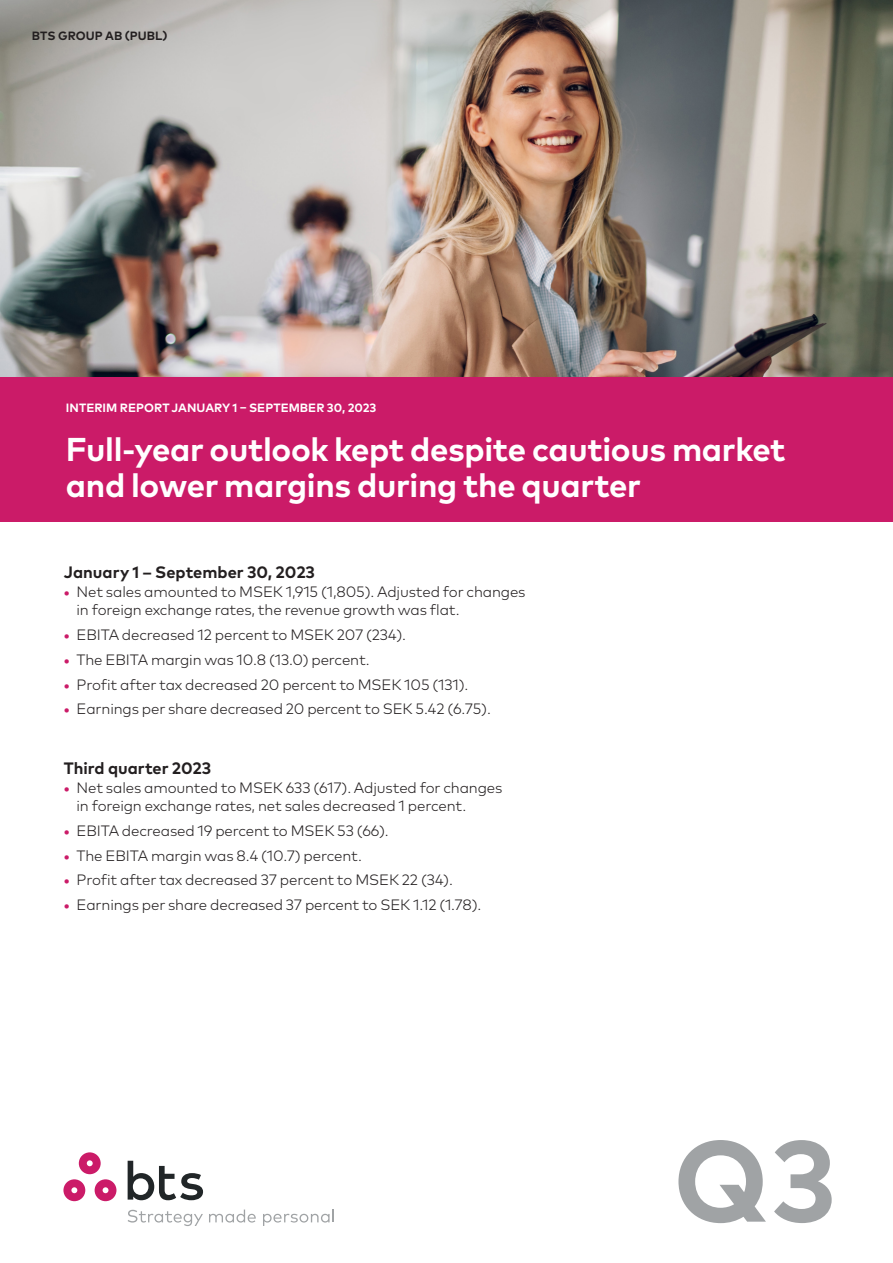
<style>
.page{position:relative;width:893px;height:1263px;background:#fff}
.page>*{position:absolute;margin:0;border:0;box-sizing:border-box;transform-origin:0 0}
.Över_rubrik{font:700 114.45px "Mark OT";color:#a0a3a5}
.Över_rubrik-2{font:700 33px/36px "Mark OT";letter-spacing:-.01em;color:#fff}
.Mellanrubrik{font:700 16.5px "Mark OT";color:#231f20}
.t1{font:300 15px/18.5px "Mark OT";letter-spacing:-.01em;color:#231f20}
.Över_rubrik-3{font:700 12px "Mark OT";letter-spacing:.005em;color:#fff}
.Över_rubrik-4{font:700 12px "Mark OT";letter-spacing:.005em;color:#231f20}
.s1{font-weight:700;font-size:13.5px;color:#cb1b68}
</style>
<div class="page">
<img style="left:0;top:0;width:893px;height:377px">
<svg style="left:128px;top:1161px;width:75px;height:39px"></svg>
<svg style="left:63px;top:1152px;width:53px;height:49px"></svg>
<svg style="left:128px;top:1210px;width:75px;height:16px"></svg>
<svg style="left:209px;top:1209px;width:47px;height:13px"></svg>
<svg style="left:263px;top:1209px;width:71px;height:17px"></svg>
<div style="left:0;top:377px;width:893px;height:145px;background:#cb1b68"></div>
<p class="Över_rubrik-4" style="left:32px;top:28px;width:137px">BTS GROUP AB (PUBL)</p>
<p class="Över_rubrik-3" style="left:66px;top:400px;width:312px">INTERIM REPORT JANUARY 1 – SEPTEMBER 30, 2023</p>
<p class="Över_rubrik-2" style="left:66px;top:430px;width:721px">Full-year outlook kept despite cautious market and lower margins during the quarter</p>
<p class="Mellanrubrik" style="left:64px;top:562px;width:253px">January 1 – September 30, 2023</p>
<p class="t1" style="left:77px;top:582px;width:451px;text-indent:-13px"><span class="s1">•</span> Net sales amounted to MSEK 1,915 (1,805). Adjusted for changes in foreign exchange rates, the revenue growth was flat.</p>
<p class="t1" style="left:64px;top:625px;width:344px"><span class="s1">•</span> EBITA decreased 12 percent to MSEK 207 (234).</p>
<p class="t1" style="left:64px;top:650px;width:308px"><span class="s1">•</span> The EBITA margin was 10.8 (13.0) percent.</p>
<p class="t1" style="left:64px;top:675px;width:406px"><span class="s1">•</span> Profit after tax decreased 20 percent to MSEK 105 (131).</p>
<p class="t1" style="left:64px;top:700px;width:429px"><span class="s1">•</span> Earnings per share decreased 20 percent to SEK 5.42 (6.75).</p>
<p class="Mellanrubrik" style="left:64px;top:757px;width:149px">Third quarter 2023</p>
<p class="t1" style="left:77px;top:778px;width:427px;text-indent:-13px"><span class="s1">•</span> Net sales amounted to MSEK 633 (617). Adjusted for changes in foreign exchange rates, net sales decreased 1 percent.</p>
<p class="t1" style="left:64px;top:821px;width:327px"><span class="s1">•</span> EBITA decreased 19 percent to MSEK 53 (66).</p>
<p class="t1" style="left:64px;top:846px;width:300px"><span class="s1">•</span> The EBITA margin was 8.4 (10.7) percent.</p>
<p class="t1" style="left:64px;top:871px;width:391px"><span class="s1">•</span> Profit after tax decreased 37 percent to MSEK 22 (34).</p>
<p class="t1" style="left:64px;top:896px;width:419px"><span class="s1">•</span> Earnings per share decreased 37 percent to SEK 1.12 (1.78).</p>
<p class="Över_rubrik" style="left:673px;top:1107px;width:165px">Q3</p>
</div>
